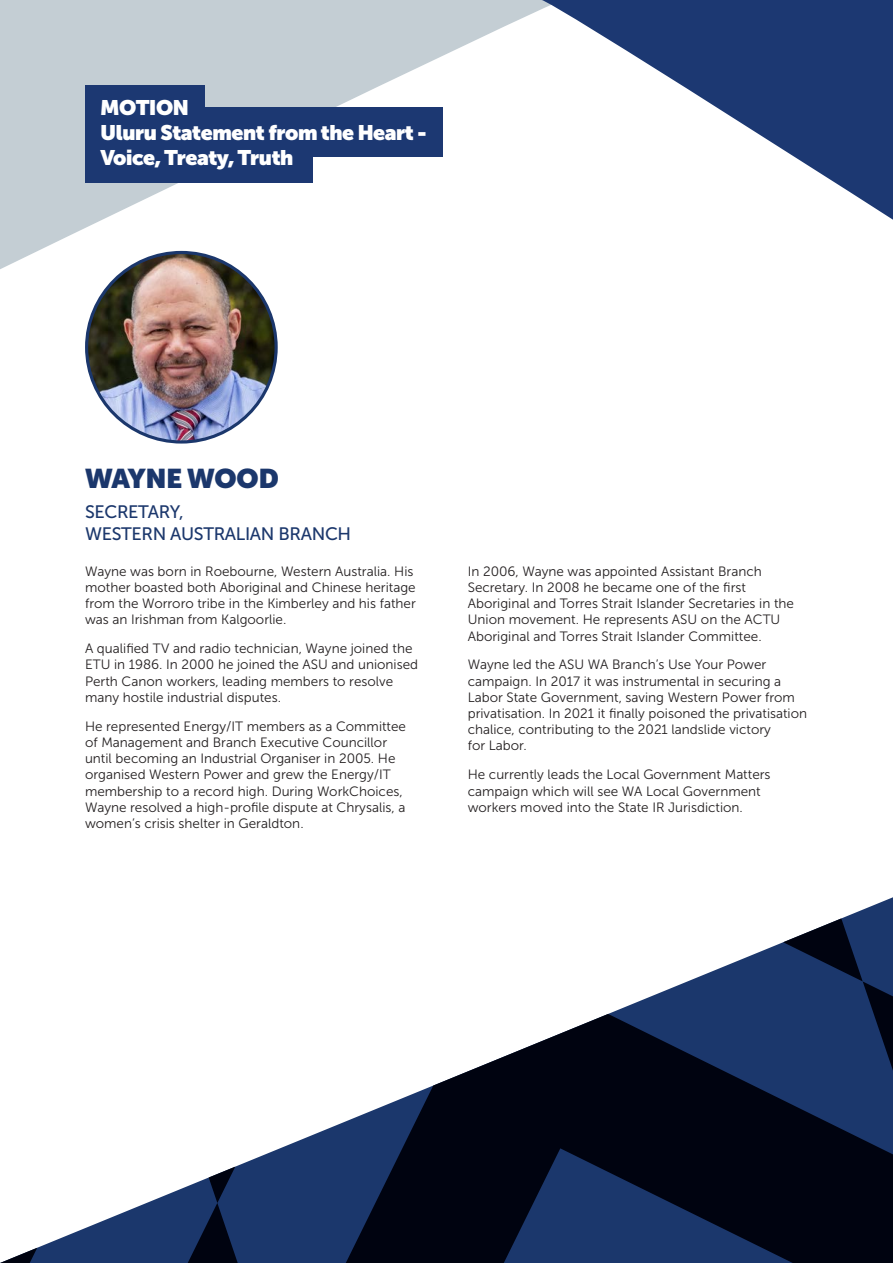
<style>
.page{position:relative;width:893px;height:1263px;background:#fff}
.page>*{position:absolute;margin:0;border:0;box-sizing:border-box;transform-origin:0 0}
.SPEAKER_-_Name{font:900 27px "Museo Sans Display";color:#1b376c}
.SPEAKER_-_group{font:900 21px/25.2px "Museo Sans Display";letter-spacing:-.02em;color:#fff}
.SPEAKER_-_Title{font:18px/21.6px "Museo Sans 500";letter-spacing:-.02em;color:#1b376c}
.SPEAKER_-_text{font:13.5px/16.2px "Museo Sans 300";color:#231f20}
</style>
<div class="page">
<svg style="left:0;top:0;width:541px;height:269px;fill:#c4ced4"></svg>
<svg style="left:36px;top:1177px;width:310px;height:86px;fill:#1b376c"></svg>
<svg style="left:188px;top:1203px;width:50px;height:60px;background:#0d1c3d"></svg>
<svg style="left:0;top:1248px;width:37px;height:15px"></svg>
<svg style="left:209px;top:962px;width:525px;height:241px"></svg>
<svg style="left:346px;top:1014px;width:547px;height:249px;background:#232c42"></svg>
<svg style="left:734px;top:897px;width:159px;height:174px"></svg>
<svg style="left:541px;top:0;width:352px;height:220px"></svg>
<img style="left:87px;top:252px;width:189px;height:190px;border-radius:95px">
<div style="left:85px;top:107px;width:357px;height:50px;background:#1c3872"></div>
<div style="left:85px;top:85px;width:120px;height:50px;background:#1c3872"></div>
<div style="left:85px;top:133px;width:227px;height:50px;background:#1c3872"></div>
<p class="SPEAKER_-_group" style="left:101px;top:95px;width:327px">MOTION<br>Uluru Statement from the Heart -<br>Voice, Treaty, Truth</p>
<p class="SPEAKER_-_Name" style="left:85px;top:463px;width:195px">WAYNE WOOD</p>
<p class="SPEAKER_-_Title" style="left:85px;top:501px;width:268px">SECRETARY,<br>WESTERN AUSTRALIAN BRANCH</p>
<p class="SPEAKER_-_text" style="left:85px;top:563px;width:332px">Wayne was born in Roebourne, Western Australia. His mother boasted both Aboriginal and Chinese heritage from the Worroro tribe in the Kimberley and his father was an Irishman from Kalgoorlie.</p>
<p class="SPEAKER_-_text" style="left:85px;top:641px;width:335px">A qualified TV and radio technician, Wayne joined the ETU in 1986. In 2000 he joined the ASU and unionised Perth Canon workers, leading members to resolve many hostile industrial disputes.</p>
<p class="SPEAKER_-_text" style="left:85px;top:718px;width:323px">He represented Energy/IT members as a Committee of Management and Branch Executive Councillor until becoming an Industrial Organiser in 2005. He organised Western Power and grew the Energy/IT membership to a record high. During WorkChoices, Wayne resolved a high-profile dispute at Chrysalis, a women’s crisis shelter in Geraldton.</p>
<p class="SPEAKER_-_text" style="left:468px;top:563px;width:328px">In 2006, Wayne was appointed Assistant Branch Secretary. In 2008 he became one of the first Aboriginal and Torres Strait Islander Secretaries in the Union movement. He represents ASU on the ACTU Aboriginal and Torres Strait Islander Committee.</p>
<p class="SPEAKER_-_text" style="left:468px;top:657px;width:341px">Wayne led the ASU WA Branch’s Use Your Power campaign. In 2017 it was instrumental in securing a Labor State Government, saving Western Power from privatisation. In 2021 it finally poisoned the privatisation chalice, contributing to the 2021 landslide victory<br>for Labor.</p>
<p class="SPEAKER_-_text" style="left:468px;top:767px;width:304px">He currently leads the Local Government Matters campaign which will see WA Local Government workers moved into the State IR Jurisdiction.</p>
</div>
